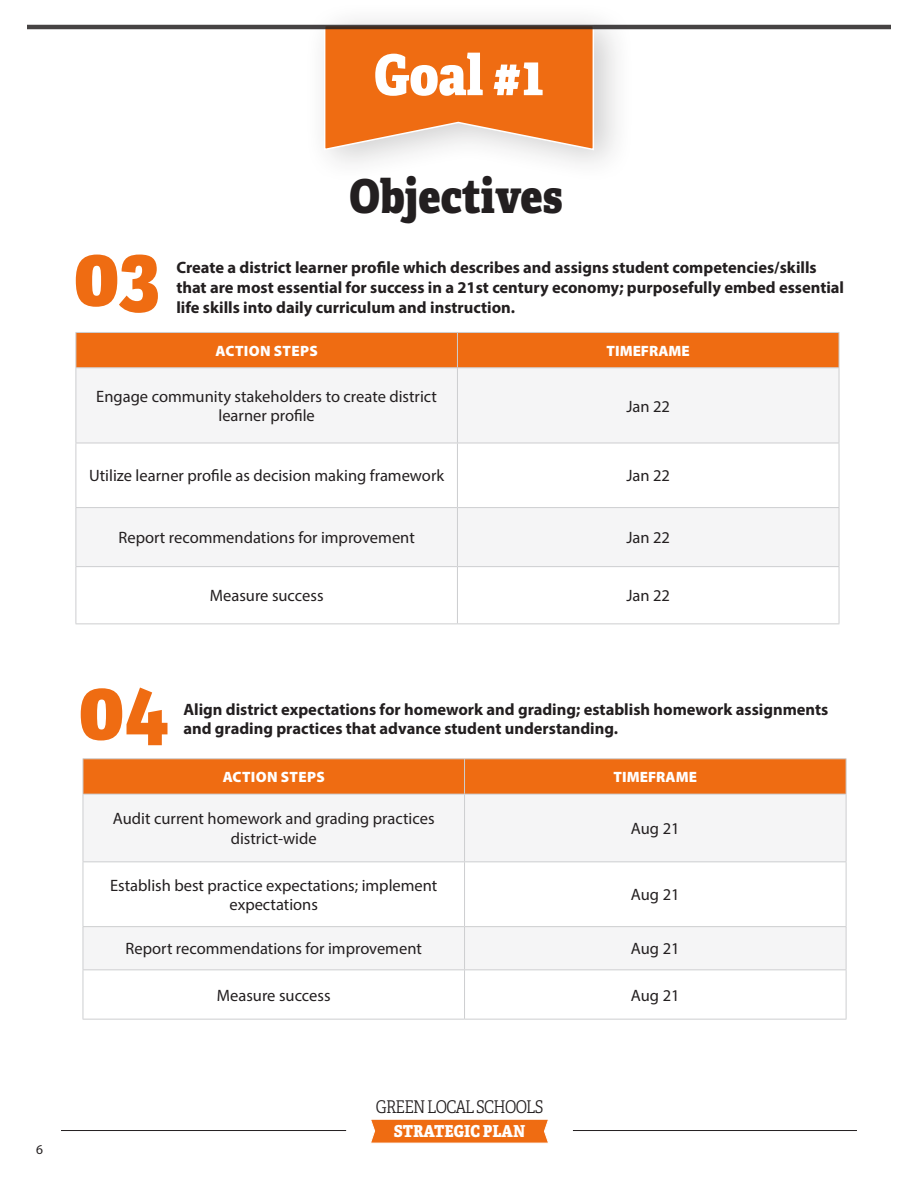
<style>
.page{position:relative;width:918px;height:1188px;background:#fff}
.page>*{position:absolute;margin:0;border:0;box-sizing:border-box;transform-origin:0 0}
.t1{font:800 85.95px "Adelle Condensed";color:#ef6c12}
.t2{font:800 56.4px "Adelle Condensed";color:#fff}
.t3{font:800 46.65px "Adelle Condensed";color:#231f20}
.t4{font:300 17.55px "Adelle Condensed";letter-spacing:-.04em;color:#231f20}
.t5{font:16.5px/19.8px "Myriad Pro";color:#231f20;text-align:center}
.t6{font:700 16.5px/19.8px "Myriad Pro";color:#231f20}
.t7{font:800 16.5px "Adelle Condensed";color:#fff}
.t8{font:900 15px "Myriad Pro";letter-spacing:.01em;color:#fff}
.t9{font:13.5px "Myriad Pro";color:#231f20}
</style>
<div class="page">
<div style="left:304px;top:1px;width:331px;height:184px;background:#231f20;opacity:.22"></div>
<svg style="left:323px;top:24px;width:272px;height:127px;background:#ee8035"></svg>
<svg style="left:27px;top:25px;width:864px;height:4px;background:#453d3a"></svg>
<div style="left:77px;top:333px;width:762px;height:34px;background:#ef6c12"></div>
<div style="left:77px;top:368px;width:762px;height:75px;background:#f5f5f6"></div>
<svg style="left:77px;top:444px;width:762px;height:179px"></svg>
<hr style="left:457px;top:333px;width:1px;height:34px;background:#cdced0">
<hr style="left:839px;top:333px;width:1px;height:34px;background:#cdced0">
<hr style="left:76px;top:367px;width:381px;height:1px;background:#cdced0">
<hr style="left:457px;top:367px;width:382px;height:1px;background:#cdced0">
<hr style="left:457px;top:368px;width:1px;height:75px;background:#cdced0">
<hr style="left:839px;top:368px;width:1px;height:75px;background:#cdced0">
<hr style="left:76px;top:443px;width:381px;height:1px;background:#cdced0">
<hr style="left:457px;top:443px;width:382px;height:1px;background:#cdced0">
<hr style="left:457px;top:443px;width:1px;height:64px;background:#cdced0">
<hr style="left:839px;top:443px;width:1px;height:64px;background:#cdced0">
<hr style="left:76px;top:507px;width:381px;height:1px;background:#cdced0">
<hr style="left:457px;top:507px;width:382px;height:1px;background:#cdced0">
<hr style="left:457px;top:508px;width:1px;height:58px;background:#cdced0">
<hr style="left:839px;top:508px;width:1px;height:58px;background:#cdced0">
<hr style="left:76px;top:566px;width:381px;height:1px;background:#cdced0">
<hr style="left:457px;top:566px;width:382px;height:1px;background:#cdced0">
<hr style="left:457px;top:567px;width:1px;height:56px;background:#cdced0">
<hr style="left:839px;top:567px;width:1px;height:56px;background:#cdced0">
<hr style="left:76px;top:623px;width:381px;height:1px;background:#cdced0">
<hr style="left:457px;top:623px;width:382px;height:1px;background:#cdced0">
<hr style="left:76px;top:333px;width:1px;height:34px;background:#cdced0">
<hr style="left:76px;top:332px;width:381px;height:1px;background:#cdced0">
<hr style="left:457px;top:332px;width:382px;height:1px;background:#cdced0">
<hr style="left:76px;top:368px;width:1px;height:75px;background:#cdced0">
<hr style="left:76px;top:443px;width:1px;height:64px;background:#cdced0">
<hr style="left:76px;top:508px;width:1px;height:58px;background:#cdced0">
<hr style="left:76px;top:567px;width:1px;height:56px;background:#cdced0">
<div style="left:84px;top:759px;width:762px;height:35px;background:#ef6c12"></div>
<svg style="left:84px;top:795px;width:762px;height:174px;fill:#f5f5f6"></svg>
<svg style="left:84px;top:970px;width:762px;height:49px"></svg>
<hr style="left:464px;top:759px;width:1px;height:35px;background:#cdced0">
<hr style="left:846px;top:759px;width:1px;height:35px;background:#cdced0">
<hr style="left:83px;top:794px;width:382px;height:1px;background:#cdced0">
<hr style="left:465px;top:794px;width:381px;height:1px;background:#cdced0">
<hr style="left:464px;top:794px;width:1px;height:67px;background:#cdced0">
<hr style="left:846px;top:794px;width:1px;height:67px;background:#cdced0">
<hr style="left:83px;top:861px;width:382px;height:1px;background:#cdced0">
<hr style="left:465px;top:861px;width:381px;height:1px;background:#cdced0">
<hr style="left:464px;top:862px;width:1px;height:64px;background:#cdced0">
<hr style="left:846px;top:862px;width:1px;height:64px;background:#cdced0">
<hr style="left:464px;top:927px;width:1px;height:42px;background:#cdced0">
<hr style="left:846px;top:927px;width:1px;height:42px;background:#cdced0">
<hr style="left:464px;top:970px;width:1px;height:49px;background:#cdced0">
<hr style="left:846px;top:970px;width:1px;height:49px;background:#cdced0">
<hr style="left:83px;top:759px;width:1px;height:35px;background:#cdced0">
<hr style="left:83px;top:758px;width:382px;height:1px;background:#cdced0">
<hr style="left:465px;top:758px;width:381px;height:1px;background:#cdced0">
<hr style="left:83px;top:794px;width:1px;height:67px;background:#cdced0">
<hr style="left:83px;top:862px;width:1px;height:64px;background:#cdced0">
<hr style="left:83px;top:927px;width:1px;height:42px;background:#cdced0">
<hr style="left:83px;top:970px;width:1px;height:49px;background:#cdced0">
<hr style="left:83px;top:926px;width:382px;height:1px;background:#cdced0">
<hr style="left:83px;top:969px;width:382px;height:1px;background:#cdced0">
<hr style="left:83px;top:1019px;width:382px;height:1px;background:#cdced0">
<hr style="left:465px;top:926px;width:381px;height:1px;background:#cdced0">
<hr style="left:465px;top:969px;width:381px;height:1px;background:#cdced0">
<hr style="left:465px;top:1019px;width:381px;height:1px;background:#cdced0">
<svg style="left:371px;top:1119px;width:178px;height:25px;background:#f07c2c"></svg>
<hr style="left:573px;top:1130px;width:284px;height:1px;background:#231f20">
<hr style="left:61px;top:1130px;width:285px;height:1px;background:#231f20">
<p class="t2" style="left:374px;top:39px;width:171px">Goal #1</p>
<p class="t3" style="left:350px;top:167px;width:215px">Objectives</p>
<p class="t6" style="left:176px;top:257px;width:669px">Create a district learner profile which describes and assigns student competencies/skills that are most essential for success in a 21st century economy; purposefully embed essential life skills into daily curriculum and instruction.</p>
<p class="t8" style="left:216px;top:341px;width:104px">ACTION STEPS</p>
<p class="t8" style="left:607px;top:341px;width:85px">TIMEFRAME</p>
<p class="t5" style="left:96px;top:386px;width:342px">Engage community stakeholders to create district learner profile</p>
<p class="t5" style="left:626px;top:396px;width:45px">Jan 22</p>
<p class="t1" style="left:74px;top:220px;width:88px">03</p>
<p class="t5" style="left:89px;top:466px;width:357px">Utilize learner profile as decision making framework</p>
<p class="t5" style="left:626px;top:466px;width:45px">Jan 22</p>
<p class="t5" style="left:119px;top:528px;width:298px">Report recommendations for improvement</p>
<p class="t5" style="left:626px;top:528px;width:45px">Jan 22</p>
<p class="t5" style="left:210px;top:586px;width:115px">Measure success</p>
<p class="t5" style="left:626px;top:586px;width:45px">Jan 22</p>
<p class="t1" style="left:79px;top:653px;width:92px">04</p>
<p class="t6" style="left:183px;top:699px;width:646px">Align district expectations for homework and grading; establish homework assignments and grading practices that advance student understanding.</p>
<p class="t8" style="left:223px;top:767px;width:104px">ACTION STEPS</p>
<p class="t8" style="left:614px;top:767px;width:85px">TIMEFRAME</p>
<p class="t5" style="left:113px;top:809px;width:323px">Audit current homework and grading practices district-wide</p>
<p class="t5" style="left:631px;top:818px;width:50px">Aug 21</p>
<p class="t5" style="left:110px;top:875px;width:329px">Establish best practice expectations; implement expectations</p>
<p class="t5" style="left:631px;top:885px;width:50px">Aug 21</p>
<p class="t5" style="left:126px;top:939px;width:298px">Report recommendations for improvement</p>
<p class="t5" style="left:631px;top:939px;width:50px">Aug 21</p>
<p class="t5" style="left:217px;top:985px;width:115px">Measure success</p>
<p class="t5" style="left:631px;top:985px;width:50px">Aug 21</p>
<p class="t9" style="left:36px;top:1141px;width:8px">6</p>
<p class="t4" style="left:376px;top:1096px;width:169px">GREEN LOCAL SCHOOLS</p>
<p class="t7" style="left:394px;top:1121px;width:133px">STRATEGIC PLAN</p>
</div>
